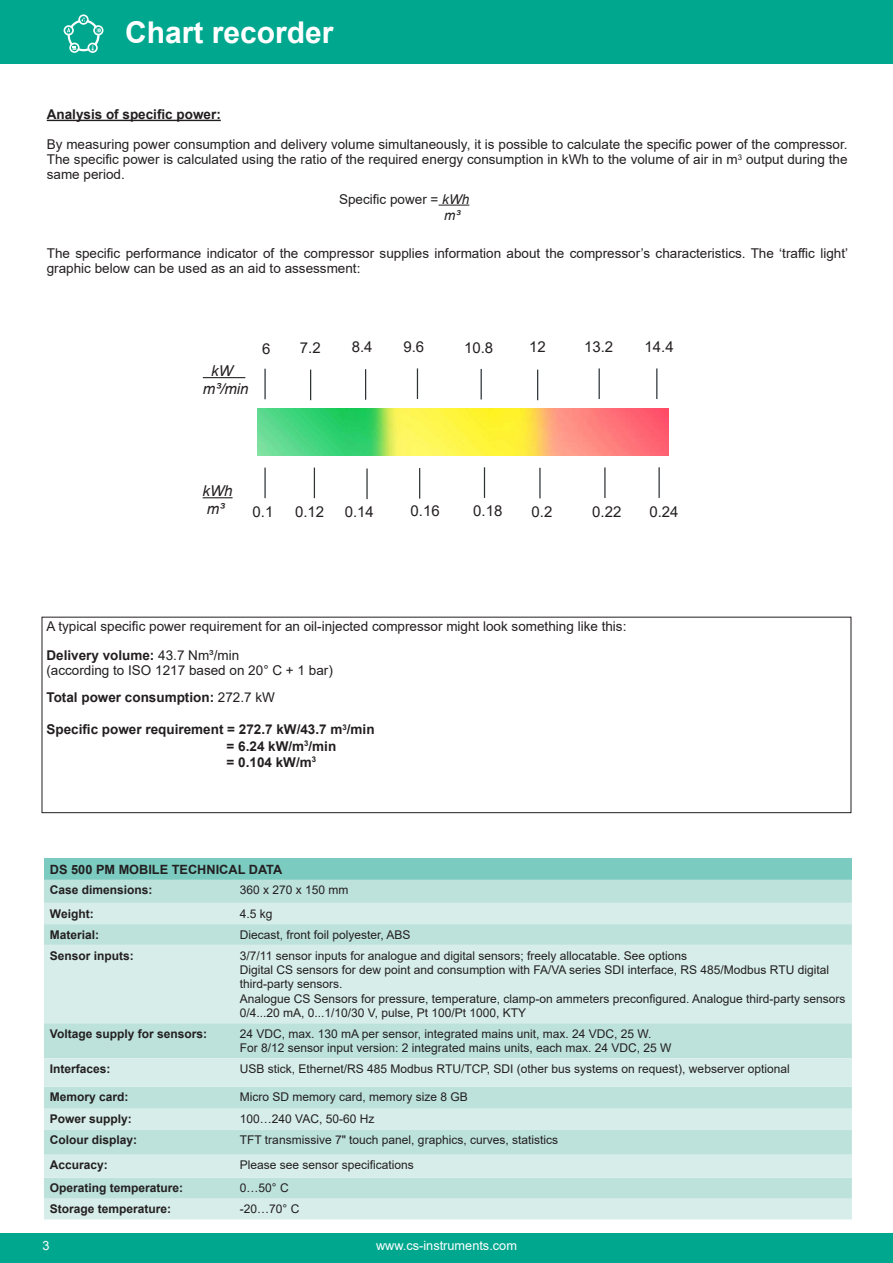
<style>
.page{position:relative;width:893px;height:1263px;background:#fff}
.page>*{position:absolute;margin:0;border:0;box-sizing:border-box;transform-origin:0 0}
.t1{font:700 30px "Arial";color:#fff}
.t2{font:15px "Arial";color:#231f20}
.t3{font:italic 15px/18px "Arial";color:#231f20}
.t4{font:13.5px/15px "Arial";color:#231f20}
.t5{font:700 13.5px/16.2px "Arial";color:#231f20}
.t6{font:700 12.75px "Arial";color:#231f20}
.t7{font:12.75px "Arial";color:#fff}
.t8{font:12px/14.4px "Arial";color:#231f20}
.t9{font:700 12px "Arial";color:#231f20}
.s1{font-style:italic}
.s2{font-weight:700}
</style>
<div class="page">
<div style="left:0;top:0;width:893px;height:64px;background:#00a78f"></div>
<div style="left:0;top:1233px;width:893px;height:30px;background:#00a78f"></div>
<div style="left:44px;top:858px;width:808px;height:22px;background:#7bcbc0"></div>
<div style="left:44px;top:880px;width:808px;height:23px;background:#bde2dc"></div>
<svg style="left:44px;top:903px;width:808px;height:316px;background:#cce8e4"></svg>
<hr style="left:47px;top:120px;width:174px;height:1px;background:#231f20">
<hr style="left:439px;top:205px;width:30px;height:1px;background:#231f20">
<img style="left:257px;top:408px;width:411px;height:47px">
<hr style="left:203px;top:497px;width:30px;height:1px;background:#231f20">
<hr style="left:203px;top:377px;width:42px;height:1px;background:#231f20">
<hr style="left:539px;top:468px;width:2px;height:30px;background:#2f3336">
<hr style="left:658px;top:467px;width:2px;height:31px;background:#2f3336">
<hr style="left:604px;top:467px;width:2px;height:31px;background:#2f3336">
<hr style="left:264px;top:468px;width:2px;height:30px;background:#2f3336">
<hr style="left:366px;top:468px;width:2px;height:31px;background:#2f3336">
<hr style="left:419px;top:468px;width:1px;height:31px;background:#2f3336">
<hr style="left:484px;top:467px;width:1px;height:31px;background:#2f3336">
<hr style="left:314px;top:468px;width:1px;height:30px;background:#2f3336">
<hr style="left:481px;top:369px;width:1px;height:30px;background:#2f3336">
<hr style="left:599px;top:368px;width:1px;height:31px;background:#2f3336">
<hr style="left:537px;top:370px;width:1px;height:30px;background:#2f3336">
<hr style="left:310px;top:370px;width:1px;height:30px;background:#2f3336">
<hr style="left:365px;top:369px;width:1px;height:31px;background:#2f3336">
<hr style="left:417px;top:368px;width:1px;height:31px;background:#2f3336">
<hr style="left:264px;top:369px;width:2px;height:30px;background:#2f3336">
<hr style="left:656px;top:368px;width:1px;height:31px;background:#2f3336">
<div style="left:42px;top:617px;width:809px;height:196px;border:1px solid #231f20"></div>
<svg style="left:68px;top:19px;width:32px;height:32px"></svg>
<div style="left:70px;top:22px;width:27px;height:27px;background:#00a78f;border-radius:50%"></div>
<svg style="left:87px;top:43px;width:11px;height:10px"></svg>
<svg style="left:64px;top:14px;width:40px;height:22px"></svg>
<svg style="left:69px;top:43px;width:11px;height:10px"></svg>
<h1 class="t1" style="left:125px;top:11px;width:210px">Chart recorder</h1>
<p class="t5" style="left:47px;top:106px;width:176px">Analysis of specific power:</p>
<p class="t4" style="left:47px;top:137px;width:802px;text-align:justify">By measuring power consumption and delivery volume simultaneously, it is possible to calculate the specific power of the compressor.<br>The specific power is calculated using the ratio of the required energy consumption in kWh to the volume of air in m<sup>3</sup> output during the same period.</p>
<p class="t4" style="left:444px;top:191px;width:27px;line-height:16.2px;text-indent:-105px">Specific power = <span class="s1">kWh m³</span></p>
<p class="t4" style="left:47px;top:245px;width:803px">The specific performance indicator of the compressor supplies information about the compressor’s characteristics. The ‘traffic light’ graphic below can be used as an aid to assessment:</p>
<p class="t3" style="left:203px;top:362px;width:47px;text-align:center">kW m³/min</p>
<p class="t2" style="left:262px;top:338px;width:10px">6</p>
<p class="t2" style="left:300px;top:338px;width:22px">7.2</p>
<p class="t2" style="left:352px;top:337px;width:22px">8.4</p>
<p class="t2" style="left:403px;top:336px;width:22px">9.6</p>
<p class="t2" style="left:464px;top:338px;width:31px">10.8</p>
<p class="t2" style="left:529px;top:337px;width:18px">12</p>
<p class="t2" style="left:584px;top:337px;width:31px">13.2</p>
<p class="t2" style="left:645px;top:337px;width:31px">14.4</p>
<p class="t3" style="left:203px;top:482px;width:31px">kWh m³</p>
<p class="t2" style="left:253px;top:502px;width:22px">0.1</p>
<p class="t2" style="left:295px;top:501px;width:31px">0.12</p>
<p class="t2" style="left:345px;top:501px;width:31px">0.14</p>
<p class="t2" style="left:411px;top:501px;width:31px">0.16</p>
<p class="t2" style="left:473px;top:500px;width:31px">0.18</p>
<p class="t2" style="left:532px;top:501px;width:22px">0.2</p>
<p class="t2" style="left:592px;top:501px;width:31px">0.22</p>
<p class="t2" style="left:649px;top:501px;width:31px">0.24</p>
<p class="t4" style="left:46px;top:612px;width:581px;line-height:28.5px">A typical specific power requirement for an oil-injected compressor might look something like this:<br><span class="s2">Delivery volume:</span> 43.7 Nm³/min</p>
<p class="t4" style="left:46px;top:657px;width:288px;line-height:27px">(according to ISO 1217 based on 20° C + 1 bar)<br><span class="s2">Total power consumption:</span> 272.7 kW</p>
<p class="t5" style="left:227px;top:722px;width:149px;text-indent:-180px">Specific power requirement = 272.7 kW/43.7 m<sup>3</sup>/min = 6.24 kW/m<sup>3</sup>/min<br>= 0.104 kW/m<sup>3</sup></p>
<p class="t6" style="left:50px;top:860px;width:234px">DS 500 PM MOBILE TECHNICAL DATA</p>
<p class="t9" style="left:50px;top:882px;width:104px">Case dimensions:</p>
<p class="t8" style="left:240px;top:883px;width:110px">360 x 270 x 150 mm</p>
<p class="t9" style="left:50px;top:905px;width:45px">Weight:</p>
<p class="t8" style="left:240px;top:906px;width:34px">4.5 kg</p>
<p class="t9" style="left:50px;top:926px;width:51px">Material:</p>
<p class="t8" style="left:240px;top:927px;width:172px">Diecast, front foil polyester, ABS</p>
<p class="t9" style="left:50px;top:947px;width:86px">Sensor inputs:</p>
<p class="t8" style="left:240px;top:948px;width:607px">3/7/11 sensor inputs for analogue and digital sensors; freely allocatable. See options<br>Digital CS sensors for dew point and consumption with FA/VA series SDI interface, RS 485/Modbus RTU digital third-party sensors.<br>Analogue CS Sensors for pressure, temperature, clamp-on ammeters preconfigured. Analogue third-party sensors 0/4...20 mA, 0...1/10/30 V, pulse, Pt 100/Pt 1000, KTY</p>
<p class="t9" style="left:50px;top:1025px;width:159px">Voltage supply for sensors:</p>
<p class="t8" style="left:240px;top:1026px;width:433px">24 VDC, max. 130 mA per sensor, integrated mains unit, max. 24 VDC, 25 W.<br>For 8/12 sensor input version: 2 integrated mains units, each max. 24 VDC, 25 W</p>
<p class="t9" style="left:50px;top:1060px;width:62px">Interfaces:</p>
<p class="t8" style="left:240px;top:1061px;width:551px">USB stick, Ethernet/RS 485 Modbus RTU/TCP, SDI (other bus systems on request), webserver optional</p>
<p class="t9" style="left:50px;top:1089px;width:80px">Memory card:</p>
<p class="t8" style="left:240px;top:1090px;width:230px">Micro SD memory card, memory size 8 GB</p>
<p class="t9" style="left:50px;top:1111px;width:84px">Power supply:</p>
<p class="t8" style="left:240px;top:1112px;width:136px">100…240 VAC, 50-60 Hz</p>
<p class="t9" style="left:50px;top:1131px;width:89px">Colour display:</p>
<p class="t8" style="left:240px;top:1133px;width:320px">TFT transmissive 7" touch panel, graphics, curves, statistics</p>
<p class="t9" style="left:50px;top:1157px;width:60px">Accuracy:</p>
<p class="t8" style="left:240px;top:1158px;width:176px">Please see sensor specifications</p>
<p class="t9" style="left:50px;top:1180px;width:135px">Operating temperature:</p>
<p class="t8" style="left:240px;top:1181px;width:50px">0…50° C</p>
<p class="t9" style="left:50px;top:1201px;width:123px">Storage temperature:</p>
<p class="t8" style="left:240px;top:1202px;width:61px">-20…70° C</p>
<p class="t7" style="left:43px;top:1237px;width:9px">3</p>
<p class="t7" style="left:376px;top:1237px;width:142px">www.cs-instruments.com</p>
</div>
